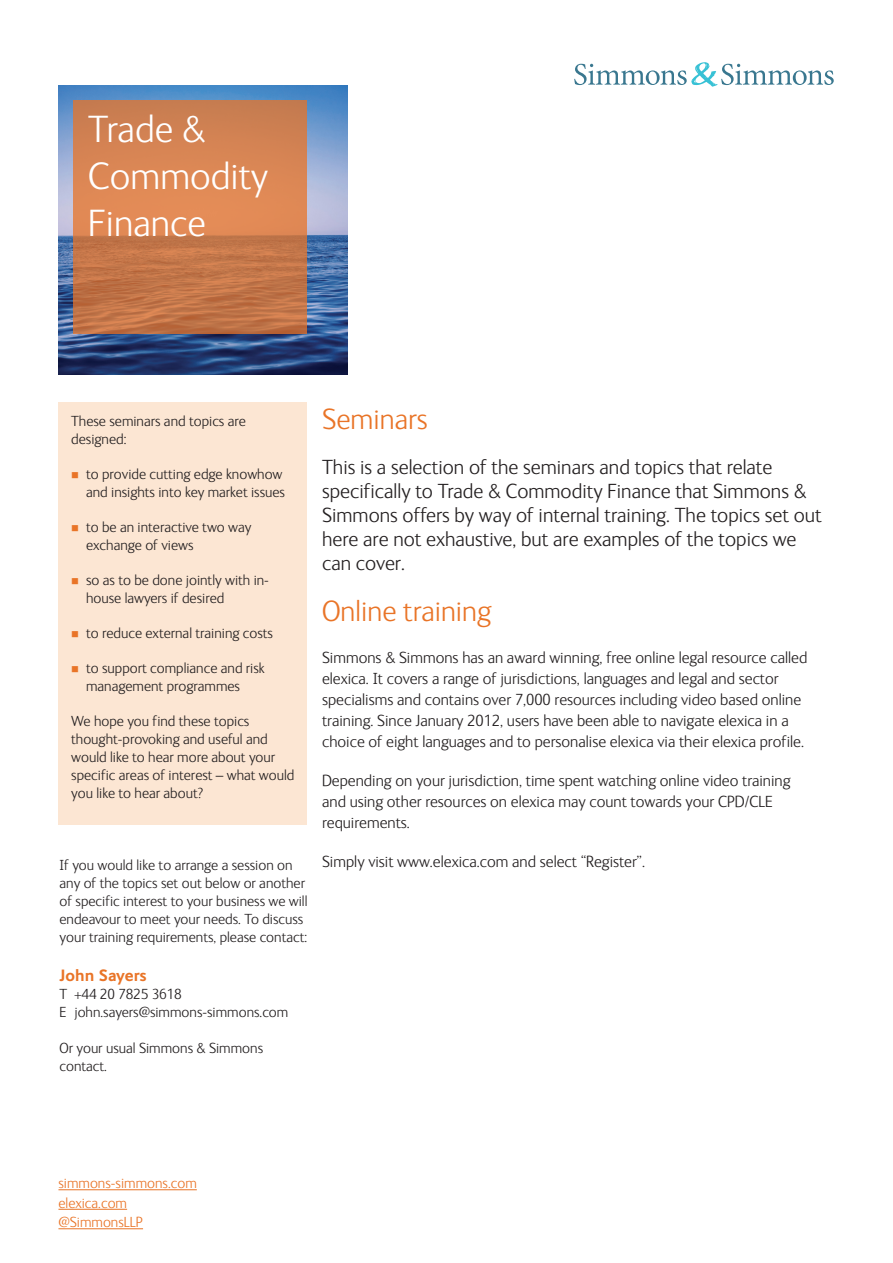
<style>
.page{position:relative;width:893px;height:1263px;background:#fff}
.page>*{position:absolute;margin:0;border:0;box-sizing:border-box;transform-origin:0 0}
.Cover_secondary_titl{font:300 39px/46.8px "FS Ingrid";color:#fff}
.Heading_1{font:300 30px "FS Ingrid";color:#e97427}
.Introduction{font:300 21px/24px "FS Ingrid";color:#231f20}
.Body_text{font:300 16.5px/21px "FS Ingrid";color:#231f20}
.Heading_3{font:700 16.5px "FS Ingrid";color:#e97427}
.Body_text-2{font:300 15px/18px "FS Ingrid";color:#231f20}
.t1{font:300 15px "FS Ingrid";color:#e97427}
.Body_text_NO_SPACE{font:300 15px "FS Ingrid";color:#231f20}
</style>
<div class="page">
<svg style="left:574px;top:62px;width:260px;height:25px"></svg>
<div style="left:58px;top:403px;width:249px;height:422px;background:#fce6d3"></div>
<hr style="left:58px;top:1189px;width:139px;height:1px;background:#e97427">
<hr style="left:58px;top:1209px;width:69px;height:1px;background:#e97427">
<hr style="left:58px;top:1228px;width:85px;height:1px;background:#e97427">
<img style="left:58px;top:85px;width:290px;height:289px">
<svg style="left:73px;top:100px;width:234px;height:234px;background:#ce7e4f"></svg>
<p class="Cover_secondary_titl" style="left:88px;top:107px;width:181px">Trade &amp;<br>Commodity<br>Finance</p>
<p class="Body_text-2" style="left:71px;top:413px;width:176px">These seminars and topics are designed:</p>
<p class="Body_text-2" style="left:86px;top:466px;width:200px">to provide cutting edge knowhow and insights into key market issues</p>
<p class="Body_text-2" style="left:86px;top:519px;width:167px">to be an interactive two way exchange of views</p>
<p class="Body_text-2" style="left:86px;top:572px;width:184px">so as to be done jointly with in&shy;house lawyers if desired</p>
<p class="Body_text-2" style="left:86px;top:625px;width:188px">to reduce external training costs</p>
<p class="Body_text-2" style="left:86px;top:660px;width:180px">to support compliance and risk management programmes</p>
<p class="Body_text-2" style="left:71px;top:713px;width:225px">We hope you find these topics thought-provoking and useful and would like to hear more about your specific areas of interest – what would you like to hear about?</p>
<p class="Body_text-2" style="left:60px;top:856px;width:249px">If you would like to arrange a session on any of the topics set out below or another of specific interest to your business we will endeavour to meet your needs. To discuss your training requirements, please contact:</p>
<p class="Heading_3" style="left:60px;top:966px;width:89px">John Sayers</p>
<p class="Body_text_NO_SPACE" style="left:60px;top:986px;width:124px">T +44 20 7825 3618</p>
<p class="Body_text-2" style="left:60px;top:1003px;width:230px">E john.sayers@simmons-simmons.com</p>
<p class="Body_text-2" style="left:60px;top:1039px;width:205px">Or your usual Simmons &amp; Simmons contact.</p>
<p class="Heading_1" style="left:322px;top:404px;width:107px">Seminars</p>
<p class="Introduction" style="left:322px;top:456px;width:501px">This is a selection of the seminars and topics that relate specifically to Trade &amp; Commodity Finance that Simmons &amp; Simmons offers by way of internal training. The topics set out here are not exhaustive, but are examples of the topics we can cover.</p>
<p class="Heading_1" style="left:322px;top:596px;width:171px">Online training</p>
<p class="Body_text" style="left:322px;top:648px;width:487px">Simmons &amp; Simmons has an award winning, free online legal resource called elexica. It covers a range of jurisdictions, languages and legal and sector specialisms and contains over 7,000 resources including video based online training. Since January 2012, users have been able to navigate elexica in a choice of eight languages and to personalise elexica via their elexica profile.</p>
<p class="Body_text" style="left:322px;top:771px;width:470px">Depending on your jurisdiction, time spent watching online video training and using other resources on elexica may count towards your CPD/CLE requirements.</p>
<p class="Body_text" style="left:322px;top:852px;width:325px">Simply visit www.elexica.com and select “Register”.</p>
<p class="t1" style="left:58px;top:1175px;width:140px">simmons-simmons.com</p>
<p class="t1" style="left:58px;top:1195px;width:70px">elexica.com</p>
<p class="t1" style="left:58px;top:1214px;width:86px">@SimmonsLLP</p>
</div>
